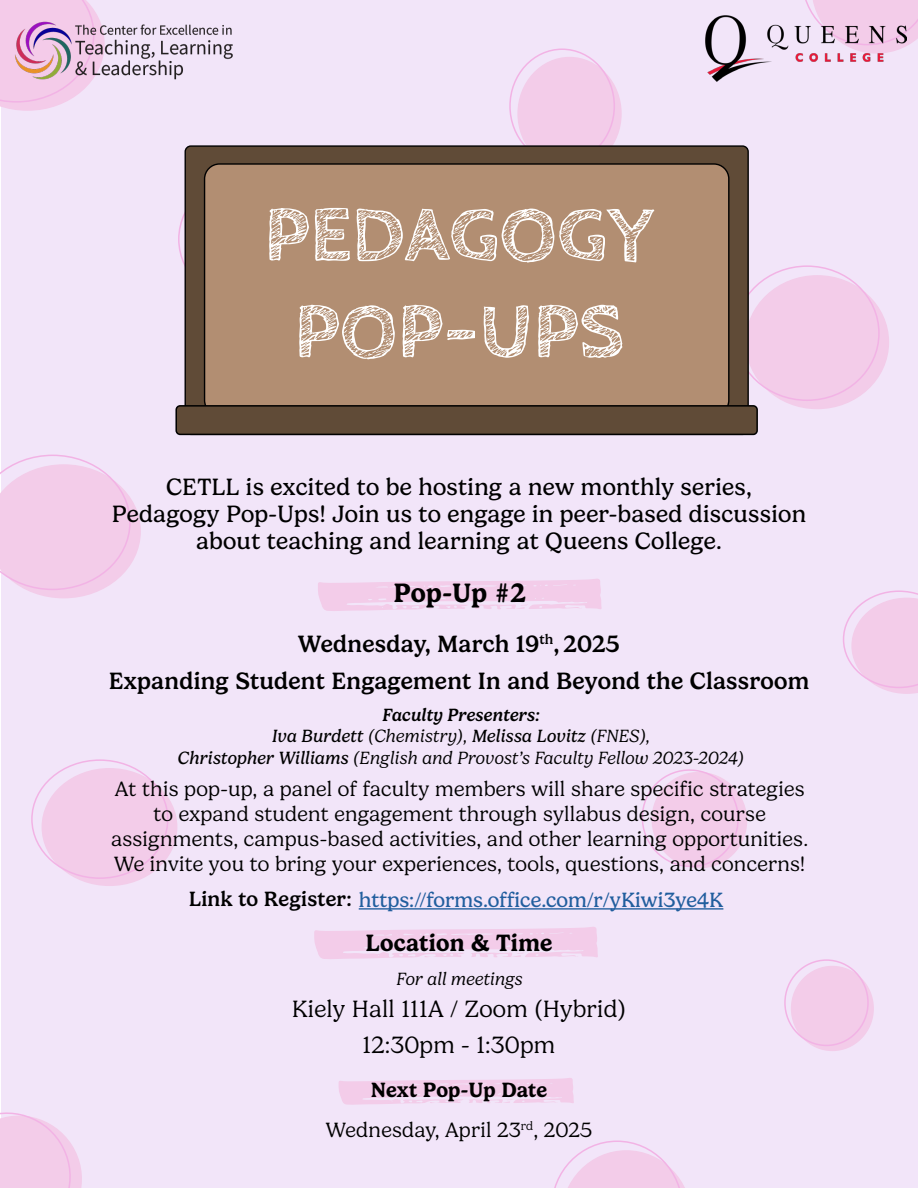
<style>
.page{position:relative;width:918px;height:1188px;background:#fff}
.page>*{position:absolute;margin:0;border:0;box-sizing:border-box;transform-origin:0 0}
.t1{font:700 80.7px/96.8px "Cabin Sketch";color:#fff;text-align:center}
.t2{font:600 27px "Gelica";color:#000}
.t3{font:24px/27px "Gelica";letter-spacing:.01em;color:#000;text-align:center}
.t4{font:500 24px "Gelica";letter-spacing:.01em;color:#000}
.t5{font:300 24px/36px "Gelica";letter-spacing:.01em;color:#000;text-align:center}
.t6{font:600 24px "Gelica";letter-spacing:.01em;color:#000}
.t7{font:300 21px/25.2px "Gelica";letter-spacing:.01em;color:#000;text-align:center}
.t8{font:21px "Gelica";color:#215e9e}
.t9{font:600 21px "Gelica";letter-spacing:.01em;color:#000}
.t10{font:italic 300 18px/21.6px "Gelica";letter-spacing:.01em;color:#000;text-align:center}
.s1{font-weight:500}
.s2{font-weight:400}
.s3{font-weight:500;color:#000}
</style>
<div class="page">
<div style="left:2px;top:0;width:916px;height:1188px;background:#f2e5f9"></div>
<svg style="left:0;top:0;width:93px;height:111px"></svg>
<div style="left:517px;top:57px;width:105px;height:114px;background:#f3cce9;border-radius:50%"></div>
<div style="left:745px;top:275px;width:144px;height:134px;background:#f3cce9;border-radius:50%"></div>
<svg style="left:641px;top:769px;width:106px;height:99px"></svg>
<svg style="left:0;top:1102px;width:82px;height:86px"></svg>
<svg style="left:843px;top:590px;width:75px;height:104px"></svg>
<svg style="left:805px;top:0;width:113px;height:46px;background:#f2cdea"></svg>
<svg style="left:554px;top:1141px;width:131px;height:47px"></svg>
<div style="left:791px;top:966px;width:83px;height:85px;background:#f3cce9;border-radius:50%"></div>
<div style="left:784px;top:959px;width:85px;height:87px;border:2px solid #f2b3e5;border-radius:50%"></div>
<div style="left:185px;top:146px;width:563px;height:288px;background:#604b37;border-radius:6px"></div>
<div style="left:205px;top:164px;width:524px;height:251px;background:#b28e72;border-radius:15px"></div>
<div style="left:176px;top:406px;width:581px;height:28px;background:#604b37;border-radius:4px"></div>
<div style="left:175px;top:405px;width:583px;height:30px;border:2px solid #000;border-radius:4px"></div>
<svg style="left:0;top:455px;width:141px;height:143px"></svg>
<div style="left:42px;top:768px;width:135px;height:118px;background:#f3cce9;border-radius:50%"></div>
<svg style="left:318px;top:579px;width:284px;height:32px"></svg>
<svg style="left:338px;top:1078px;width:236px;height:27px"></svg>
<svg style="left:314px;top:927px;width:284px;height:32px"></svg>
<img style="left:0;top:8px;width:233px;height:82px">
<img style="left:706px;top:16px;width:201px;height:66px">
<hr style="left:359px;top:908px;width:364px;height:2px;background:#215e9e">
<h1 class="t1" style="left:264px;top:189px;width:392px">PEDAGOGY<br>POP-UPS</h1>
<p class="t3" style="left:112px;top:474px;width:696px">CETLL is excited to be hosting a new monthly series,<br>Pedagogy Pop-Ups! Join us to engage in peer-based discussion about teaching and learning at Queens College.</p>
<p class="t2" style="left:394px;top:578px;width:134px">Pop-Up #2</p>
<p class="t4" style="left:298px;top:630px;width:323px">Wednesday, March 19<sup>th</sup>, 2025</p>
<p class="t4" style="left:109px;top:668px;width:702px">Expanding Student Engagement In and Beyond the Classroom</p>
<p class="t10" style="left:177px;top:704px;width:568px"><span class="s1">Faculty Presenters:<br></span><span class="s2">Iva Burdett</span> (Chemistry), <span class="s2">Melissa Lovitz</span> (FNES),<br><span class="s2">Christopher Williams</span> (English and Provost’s Faculty Fellow 2023-2024)</p>
<p class="t7" style="left:111px;top:776px;width:699px">At this pop-up, a panel of faculty members will share specific strategies to expand student engagement through syllabus design, course assignments, campus-based activities, and other learning opportunities.<br>We invite you to bring your experiences, tools, questions, and concerns!</p>
<p class="t8" style="left:189px;top:889px;width:536px"><span class="s3">Link to Register:</span> https://forms.office.com/r/yKiwi3ye4K</p>
<p class="t6" style="left:365px;top:929px;width:189px">Location &amp; Time</p>
<p class="t10" style="left:396px;top:968px;width:128px">For all meetings</p>
<p class="t5" style="left:292px;top:991px;width:336px">Kiely Hall 111A / Zoom (Hybrid)<br>12:30pm - 1:30pm</p>
<p class="t9" style="left:371px;top:1078px;width:178px">Next Pop-Up Date</p>
<p class="t7" style="left:326px;top:1118px;width:268px">Wednesday, April 23<sup>rd</sup>, 2025</p>
</div>
